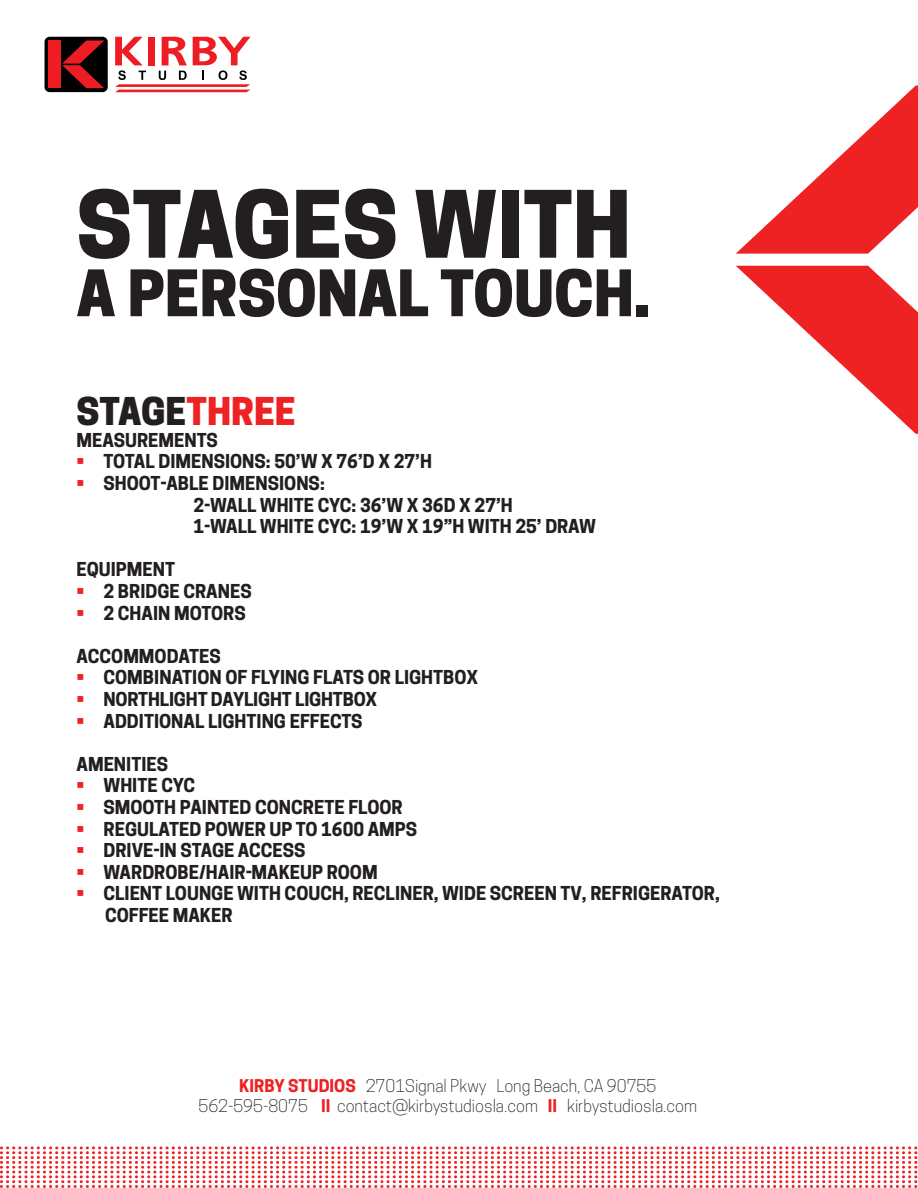
<style>
.page{position:relative;width:918px;height:1188px;background:#fff}
.page>*{position:absolute;margin:0;border:0;box-sizing:border-box;transform-origin:0 0}
.t1{font:800 87px "Cooper Hewitt";color:#231f20}
.t2{font:800 60px "Cooper Hewitt";color:#231f20}
.t3{font:800 36px "Cooper Hewitt";color:#231f20}
.t4{font:700 18px "Cooper Hewitt";color:#231f20}
.t5{font:300 16.5px "Cooper Hewitt";color:#231f20}
.s1{color:#ee2123}
.s2{font-weight:700;color:#ee2123}
</style>
<div class="page">
<svg style="left:736px;top:85px;width:182px;height:169px"></svg>
<svg style="left:736px;top:266px;width:182px;height:168px"></svg>
<svg style="left:0;top:1146px;width:918px;height:42px"></svg>
<div style="left:45px;top:37px;width:63px;height:55px;background:#000;border-radius:5px"></div>
<div style="left:48px;top:41px;width:13px;height:47px;background:#ee1d23"></div>
<svg style="left:62px;top:41px;width:42px;height:47px"></svg>
<svg style="left:115px;top:37px;width:136px;height:55px"></svg>
<p class="t1" style="left:76px;top:173px;width:556px">STAGES WITH</p>
<p class="t2" style="left:76px;top:258px;width:576px">A PERSONAL TOUCH.</p>
<p class="t3" style="left:76px;top:390px;width:221px">STAGE<span class="s1">THREE</span></p>
<p class="t4" style="left:76px;top:429px;width:143px">MEASUREMENTS</p>
<p class="t4" style="left:76px;top:451px;width:357px"><span class="s1">•</span> TOTAL DIMENSIONS: 50’W X 76’D X 27’H</p>
<p class="t4" style="left:76px;top:473px;width:250px"><span class="s1">•</span> SHOOT-ABLE DIMENSIONS:</p>
<p class="t4" style="left:194px;top:494px;width:321px">2-WALL WHITE CYC: 36’W X 36D X 27’H</p>
<p class="t4" style="left:194px;top:516px;width:404px">1-WALL WHITE CYC: 19’W X 19”H WITH 25’ DRAW</p>
<p class="t4" style="left:76px;top:559px;width:100px">EQUIPMENT</p>
<p class="t4" style="left:76px;top:581px;width:177px"><span class="s1">•</span> 2 BRIDGE CRANES</p>
<p class="t4" style="left:76px;top:602px;width:171px"><span class="s1">•</span> 2 CHAIN MOTORS</p>
<p class="t4" style="left:76px;top:645px;width:146px">ACCOMMODATES</p>
<p class="t4" style="left:76px;top:667px;width:403px"><span class="s1">•</span> COMBINATION OF FLYING FLATS OR LIGHTBOX</p>
<p class="t4" style="left:76px;top:689px;width:302px"><span class="s1">•</span> NORTHLIGHT DAYLIGHT LIGHTBOX</p>
<p class="t4" style="left:76px;top:710px;width:288px"><span class="s1">•</span> ADDITIONAL LIGHTING EFFECTS</p>
<p class="t4" style="left:76px;top:753px;width:93px">AMENITIES</p>
<p class="t4" style="left:76px;top:775px;width:120px"><span class="s1">•</span> WHITE CYC</p>
<p class="t4" style="left:76px;top:797px;width:328px"><span class="s1">•</span> SMOOTH PAINTED CONCRETE FLOOR</p>
<p class="t4" style="left:76px;top:818px;width:342px"><span class="s1">•</span> REGULATED POWER UP TO 1600 AMPS</p>
<p class="t4" style="left:76px;top:840px;width:231px"><span class="s1">•</span> DRIVE-IN STAGE ACCESS</p>
<p class="t4" style="left:76px;top:861px;width:303px"><span class="s1">•</span> WARDROBE/HAIR-MAKEUP ROOM</p>
<p class="t4" style="left:76px;top:883px;width:645px"><span class="s1">•</span> CLIENT LOUNGE WITH COUCH, RECLINER, WIDE SCREEN TV, REFRIGERATOR,</p>
<p class="t4" style="left:105px;top:905px;width:129px">COFFEE MAKER</p>
<p class="t5" style="left:239px;top:1077px;width:419px"><span class="s2">KIRBY STUDIOS</span> 2701Signal Pkwy Long Beach, CA 90755</p>
<p class="t5" style="left:198px;top:1096px;width:500px">562-595-8075 <span class="s2">II</span> contact@kirbystudiosla.com <span class="s2">II</span> kirbystudiosla.com</p>
</div>
